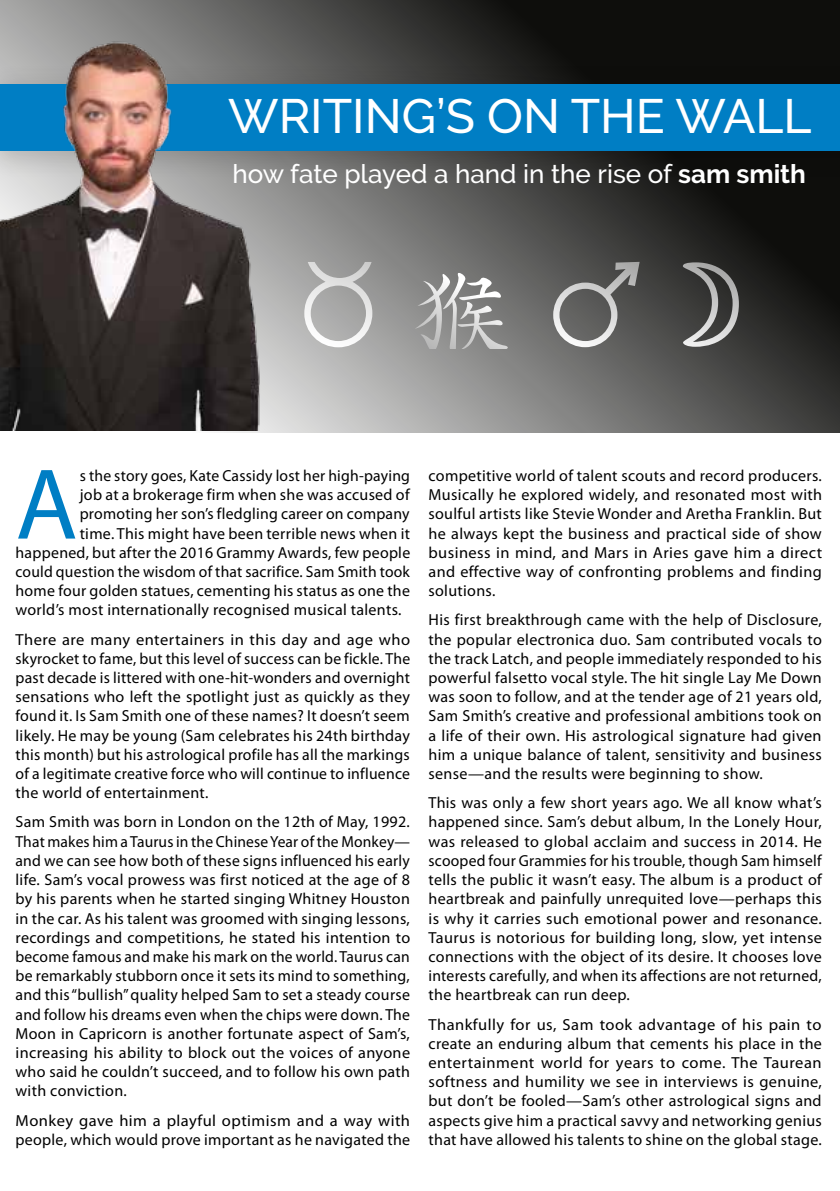
<style>
.page{position:relative;width:840px;height:1191px;background:#fff}
.page>*{position:absolute;margin:0;border:0;box-sizing:border-box;transform-origin:0 0}
.t1{font:112px "Astrology P02";color:#fff}
.t2{font:101.4px "Myriad Pro";color:#007ec4}
.t3{font:500 48px "Raleway";color:#fff}
.t4{font:500 26px "Raleway";color:#fff}
.t5{font:16px/19.2px "Myriad Pro";letter-spacing:.02em;color:#000;text-align:justify}
.s1{font-weight:700}
</style>
<div class="page">
<svg style="left:0;top:0;width:839px;height:433px;background:#575756"></svg>
<div style="left:0;top:62px;width:839px;height:118px;background:#000;opacity:.13"></div>
<div style="left:0;top:84px;width:839px;height:66px;background:#007ec4"></div>
<img style="left:0;top:0;width:270px;height:430px">
<svg style="left:414px;top:272px;width:95px;height:76px;background:#9c9c9b"></svg>
<h3 class="t3" style="left:228px;top:89px;width:584px">WRITING’S ON THE WALL</h3>
<h3 class="t4" style="left:232px;top:159px;width:574px">how fate played a hand in the rise of <span class="s1">sam smith</span></h3>
<h1 class="t1" style="left:292px;top:236px;width:93px">R</h1>
<h1 class="t1" style="left:540px;top:236px;width:212px">74</h1>
<h2 class="t2" style="left:16px;top:442px;width:64px">A</h2>
<p class="t5" style="left:80px;top:466px;width:331px">s the story goes, Kate Cassidy lost her high-paying</p>
<p class="t5" style="left:80px;top:485px;width:331px">job at a brokerage firm when she was accused of</p>
<p class="t5" style="left:80px;top:504px;width:331px">promoting her son’s fledgling career on company</p>
<p class="t5" style="left:80px;top:523px;width:331px">time. This might have been terrible news when it</p>
<p class="t5" style="left:16px;top:542px;width:396px">happened, but after the 2016 Grammy Awards, few people</p>
<p class="t5" style="left:16px;top:562px;width:395px">could question the wisdom of that sacrifice. Sam Smith took</p>
<p class="t5" style="left:16px;top:581px;width:396px">home four golden statues, cementing his status as one the</p>
<p class="t5" style="left:16px;top:600px;width:387px">world’s most internationally recognised musical talents.</p>
<p class="t5" style="left:16px;top:629px;width:396px">There are many entertainers in this day and age who skyrocket to fame, but this level of success can be fickle. The past decade is littered with one-hit-wonders and overnight sensations who left the spotlight just as quickly as they found it. Is Sam Smith one of these names? It doesn’t seem likely. He may be young (Sam celebrates his 24th birthday this month) but his astrological profile has all the markings of a legitimate creative force who will continue to influence the world of entertainment.</p>
<p class="t5" style="left:16px;top:812px;width:396px">Sam Smith was born in London on the 12th of May, 1992.<br>That makes him a Taurus in the Chinese Year of the Monkey— and we can see how both of these signs influenced his early life. Sam’s vocal prowess was first noticed at the age of 8 by his parents when he started singing Whitney Houston in the car. As his talent was groomed with singing lessons, recordings and competitions, he stated his intention to become famous and make his mark on the world. Taurus can be remarkably stubborn once it sets its mind to something, and this “bullish” quality helped Sam to set a steady course and follow his dreams even when the chips were down. The Moon in Capricorn is another fortunate aspect of Sam’s, increasing his ability to block out the voices of anyone who said he couldn’t succeed, and to follow his own path with conviction.</p>
<p class="t5" style="left:16px;top:1110px;width:396px">Monkey gave him a playful optimism and a way with people, which would prove important as he navigated the</p>
<p class="t5" style="left:428px;top:466px;width:395px">competitive world of talent scouts and record producers.<br>Musically he explored widely, and resonated most with soulful artists like Stevie Wonder and Aretha Franklin. But he always kept the business and practical side of show business in mind, and Mars in Aries gave him a direct and effective way of confronting problems and finding solutions.</p>
<p class="t5" style="left:428px;top:610px;width:394px">His first breakthrough came with the help of Disclosure, the popular electronica duo. Sam contributed vocals to the track Latch, and people immediately responded to his powerful falsetto vocal style. The hit single Lay Me Down was soon to follow, and at the tender age of 21 years old, Sam Smith’s creative and professional ambitions took on a life of their own. His astrological signature had given him a unique balance of talent, sensitivity and business sense—and the results were beginning to show.</p>
<p class="t5" style="left:428px;top:793px;width:395px">This was only a few short years ago. We all know what’s happened since. Sam’s debut album, In the Lonely Hour, was released to global acclaim and success in 2014. He scooped four Grammies for his trouble, though Sam himself tells the public it wasn’t easy. The album is a product of heartbreak and painfully unrequited love—perhaps this is why it carries such emotional power and resonance.<br>Taurus is notorious for building long, slow, yet intense connections with the object of its desire. It chooses love interests carefully, and when its affections are not returned, the heartbreak can run deep.</p>
<p class="t5" style="left:428px;top:1014px;width:395px">Thankfully for us, Sam took advantage of his pain to create an enduring album that cements his place in the entertainment world for years to come. The Taurean softness and humility we see in interviews is genuine, but don’t be fooled—Sam’s other astrological signs and aspects give him a practical savvy and networking genius that have allowed his talents to shine on the global stage.</p>
</div>
